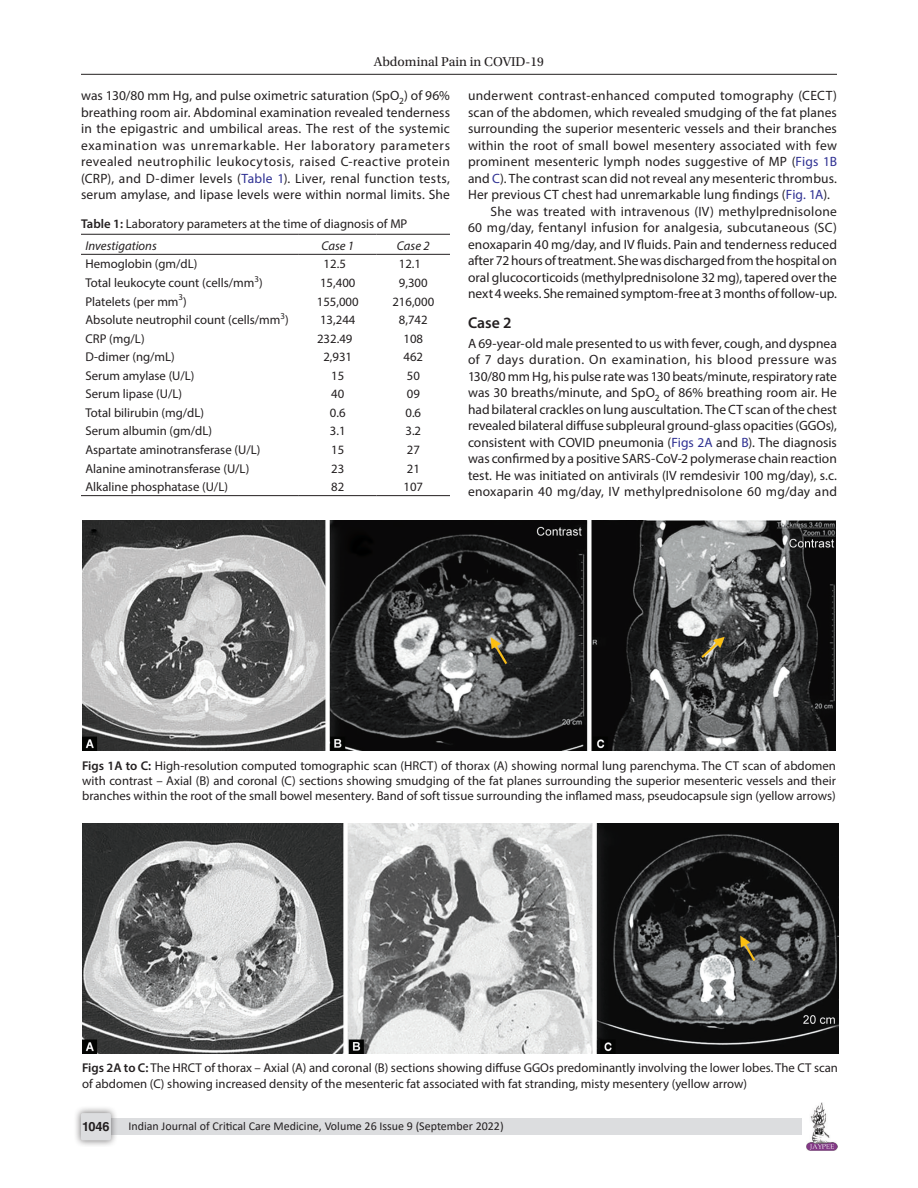
<style>
.page{position:relative;width:918px;height:1188px;background:#fff}
.page>*{position:absolute;margin:0;border:0;box-sizing:border-box;transform-origin:0 0}
.Head-2{font:600 15.75px "Myriad Pro";color:#231f20}
.Para-Indent{font:13.5px/16.5px "Myriad Pro";letter-spacing:.005em;color:#231f20;text-align:justify}
.Para-NoIndent{font:13.5px/16.5px "Myriad Pro";letter-spacing:.02em;color:#231f20;text-align:justify}
.t1{font:13.5px "Utopia Std";color:#231f20}
.FigCaption{font:12.75px/15.3px "Myriad Pro";color:#231f20;text-align:justify}
.TableBody{font:12.75px "Myriad Pro";color:#231f20}
.TableCaption{font:12.75px "Myriad Pro";color:#231f20}
.TableHeader{font:italic 12.75px "Myriad Pro";color:#231f20}
.t2{font:700 12.75px "Helvetica LT Std";color:#231f20}
.t3{font:12px "Calibri";color:#231f20}
.s1{color:#2e3092}
.s2{font-weight:600}
</style>
<div class="page">
<hr style="left:81px;top:74px;width:756px;height:1px;background:#231f20">
<img style="left:807px;top:1103px;width:30px;height:48px">
<div style="left:96px;top:1119px;width:706px;height:16px;background:#dcdddf"></div>
<div style="left:73px;top:1106px;width:45px;height:41px;background:#231f20;opacity:.61"></div>
<div style="left:81px;top:1113px;width:30px;height:27px;background:#dcdddf;border-radius:2px"></div>
<hr style="left:81px;top:234px;width:218px;height:1px;background:#231f20">
<hr style="left:299px;top:234px;width:78px;height:1px;background:#231f20">
<hr style="left:377px;top:234px;width:73px;height:1px;background:#231f20">
<hr style="left:81px;top:254px;width:218px;height:1px;background:#231f20">
<hr style="left:299px;top:254px;width:78px;height:1px;background:#231f20">
<hr style="left:377px;top:254px;width:73px;height:1px;background:#231f20">
<hr style="left:81px;top:495px;width:218px;height:1px;background:#231f20">
<hr style="left:299px;top:495px;width:78px;height:1px;background:#231f20">
<hr style="left:377px;top:495px;width:73px;height:1px;background:#231f20">
<img style="left:82px;top:520px;width:754px;height:231px">
<img style="left:82px;top:824px;width:756px;height:230px">
<p class="t1" style="left:374px;top:55px;width:172px">Abdominal Pain in COVID-19</p>
<p class="Para-Indent" style="left:81px;top:87px;width:371px">was 130/80 mm Hg, and pulse oximetric saturation (SpO<sub>2</sub>) of 96% breathing room air. Abdominal examination revealed tenderness in the epigastric and umbilical areas. The rest of the systemic examination was unremarkable. Her laboratory parameters revealed neutrophilic leukocytosis, raised C-reactive protein (CRP), and D-dimer levels (<span class="s1">Table 1</span>). Liver, renal function tests, serum amylase, and lipase levels were within normal limits. She</p>
<p class="Para-Indent" style="left:468px;top:87px;width:371px">underwent contrast-enhanced computed tomography (CECT) scan of the abdomen, which revealed smudging of the fat planes surrounding the superior mesenteric vessels and their branches within the root of small bowel mesentery associated with few prominent mesenteric lymph nodes suggestive of MP (<span class="s1">Figs 1B </span>and <span class="s1">C</span>). The contrast scan did not reveal any mesenteric thrombus.<br>Her previous CT chest had unremarkable lung findings (<span class="s1">Fig. 1A</span>).</p>
<p class="Para-Indent" style="left:468px;top:203px;width:371px;text-indent:22px">She was treated with intravenous (IV) methylprednisolone 60 mg/day, fentanyl infusion for analgesia, subcutaneous (SC) enoxaparin 40 mg/day, and IV fluids. Pain and tenderness reduced after 72 hours of treatment. She was discharged from the hospital on oral glucocorticoids (methylprednisolone 32 mg), tapered over the next 4 weeks. She remained symptom-free at 3 months of follow-up.</p>
<p class="Head-2" style="left:468px;top:313px;width:45px">Case 2</p>
<p class="Para-NoIndent" style="left:468px;top:335px;width:371px">A 69-year-old male presented to us with fever, cough, and dyspnea of 7 days duration. On examination, his blood pressure was 130/80 mm Hg, his pulse rate was 130 beats/minute, respiratory rate was 30 breaths/minute, and SpO<sub>2</sub> of 86% breathing room air. He had bilateral crackles on lung auscultation. The CT scan of the chest revealed bilateral diffuse subpleural ground-glass opacities (GGOs), consistent with COVID pneumonia (<span class="s1">Figs 2A</span> and <span class="s1">B</span>). The diagnosis was confirmed by a positive SARS-CoV-2 polymerase chain reaction test. He was initiated on antivirals (IV remdesivir 100 mg/day), s.c. enoxaparin 40 mg/day, IV methylprednisolone 60 mg/day and</p>
<p class="TableCaption" style="left:81px;top:216px;width:328px"><span class="s2">Table 1:</span> Laboratory parameters at the time of diagnosis of MP</p>
<p class="TableHeader" style="left:86px;top:238px;width:73px">Investigations</p>
<p class="TableHeader" style="left:321px;top:238px;width:34px">Case 1</p>
<p class="TableHeader" style="left:397px;top:238px;width:34px">Case 2</p>
<p class="TableBody" style="left:86px;top:256px;width:113px">Hemoglobin (gm/dL)</p>
<p class="TableBody" style="left:324px;top:256px;width:24px">12.5</p>
<p class="TableBody" style="left:399px;top:256px;width:24px">12.1</p>
<p class="TableBody" style="left:86px;top:275px;width:179px">Total leukocyte count (cells/mm<sup>3</sup>)</p>
<p class="TableBody" style="left:320px;top:275px;width:37px">15,400</p>
<p class="TableBody" style="left:399px;top:275px;width:30px">9,300</p>
<p class="TableBody" style="left:86px;top:293px;width:103px">Platelets (per mm<sup>3</sup>)</p>
<p class="TableBody" style="left:317px;top:293px;width:43px">155,000</p>
<p class="TableBody" style="left:392px;top:293px;width:43px">216,000</p>
<p class="TableBody" style="left:86px;top:312px;width:205px">Absolute neutrophil count (cells/mm<sup>3</sup>)</p>
<p class="TableBody" style="left:320px;top:312px;width:37px">13,244</p>
<p class="TableBody" style="left:399px;top:312px;width:30px">8,742</p>
<p class="TableBody" style="left:86px;top:330px;width:61px">CRP (mg/L)</p>
<p class="TableBody" style="left:317px;top:330px;width:37px">232.49</p>
<p class="TableBody" style="left:404px;top:330px;width:21px">108</p>
<p class="TableBody" style="left:86px;top:349px;width:91px">D-dimer (ng/mL)</p>
<p class="TableBody" style="left:323px;top:349px;width:30px">2,931</p>
<p class="TableBody" style="left:404px;top:349px;width:21px">462</p>
<p class="TableBody" style="left:86px;top:368px;width:111px">Serum amylase (U/L)</p>
<p class="TableBody" style="left:331px;top:368px;width:15px">15</p>
<p class="TableBody" style="left:407px;top:368px;width:15px">50</p>
<p class="TableBody" style="left:86px;top:386px;width:98px">Serum lipase (U/L)</p>
<p class="TableBody" style="left:331px;top:386px;width:15px">40</p>
<p class="TableBody" style="left:407px;top:386px;width:15px">09</p>
<p class="TableBody" style="left:86px;top:405px;width:120px">Total bilirubin (mg/dL)</p>
<p class="TableBody" style="left:330px;top:405px;width:17px">0.6</p>
<p class="TableBody" style="left:405px;top:405px;width:17px">0.6</p>
<p class="TableBody" style="left:86px;top:423px;width:128px">Serum albumin (gm/dL)</p>
<p class="TableBody" style="left:330px;top:423px;width:17px">3.1</p>
<p class="TableBody" style="left:405px;top:423px;width:17px">3.2</p>
<p class="TableBody" style="left:86px;top:442px;width:176px">Aspartate aminotransferase (U/L)</p>
<p class="TableBody" style="left:331px;top:442px;width:15px">15</p>
<p class="TableBody" style="left:407px;top:442px;width:15px">27</p>
<p class="TableBody" style="left:86px;top:460px;width:165px">Alanine aminotransferase (U/L)</p>
<p class="TableBody" style="left:331px;top:460px;width:15px">23</p>
<p class="TableBody" style="left:407px;top:460px;width:15px">21</p>
<p class="TableBody" style="left:86px;top:479px;width:144px">Alkaline phosphatase (U/L)</p>
<p class="TableBody" style="left:331px;top:479px;width:15px">82</p>
<p class="TableBody" style="left:404px;top:479px;width:21px">107</p>
<p class="FigCaption" style="left:82px;top:757px;width:755px"><span class="s2">Figs 1A to C:</span> High-resolution computed tomographic scan (HRCT) of thorax (A) showing normal lung parenchyma. The CT scan of abdomen with contrast – Axial (B) and coronal (C) sections showing smudging of the fat planes surrounding the superior mesenteric vessels and their branches within the root of the small bowel mesentery. Band of soft tissue surrounding the inflamed mass, pseudocapsule sign (yellow arrows)</p>
<p class="FigCaption" style="left:82px;top:1060px;width:757px"><span class="s2">Figs 2A to C:</span> The HRCT of thorax – Axial (A) and coronal (B) sections showing diffuse GGOs predominantly involving the lower lobes. The CT scan of abdomen (C) showing increased density of the mesenteric fat associated with fat stranding, misty mesentery (yellow arrow)</p>
<p class="t2" style="left:82px;top:1119px;width:29px">1046</p>
<p class="t3" style="left:128px;top:1117px;width:377px">Indian Journal of Critical Care Medicine, Volume 26 Issue 9 (September 2022)</p>
</div>
